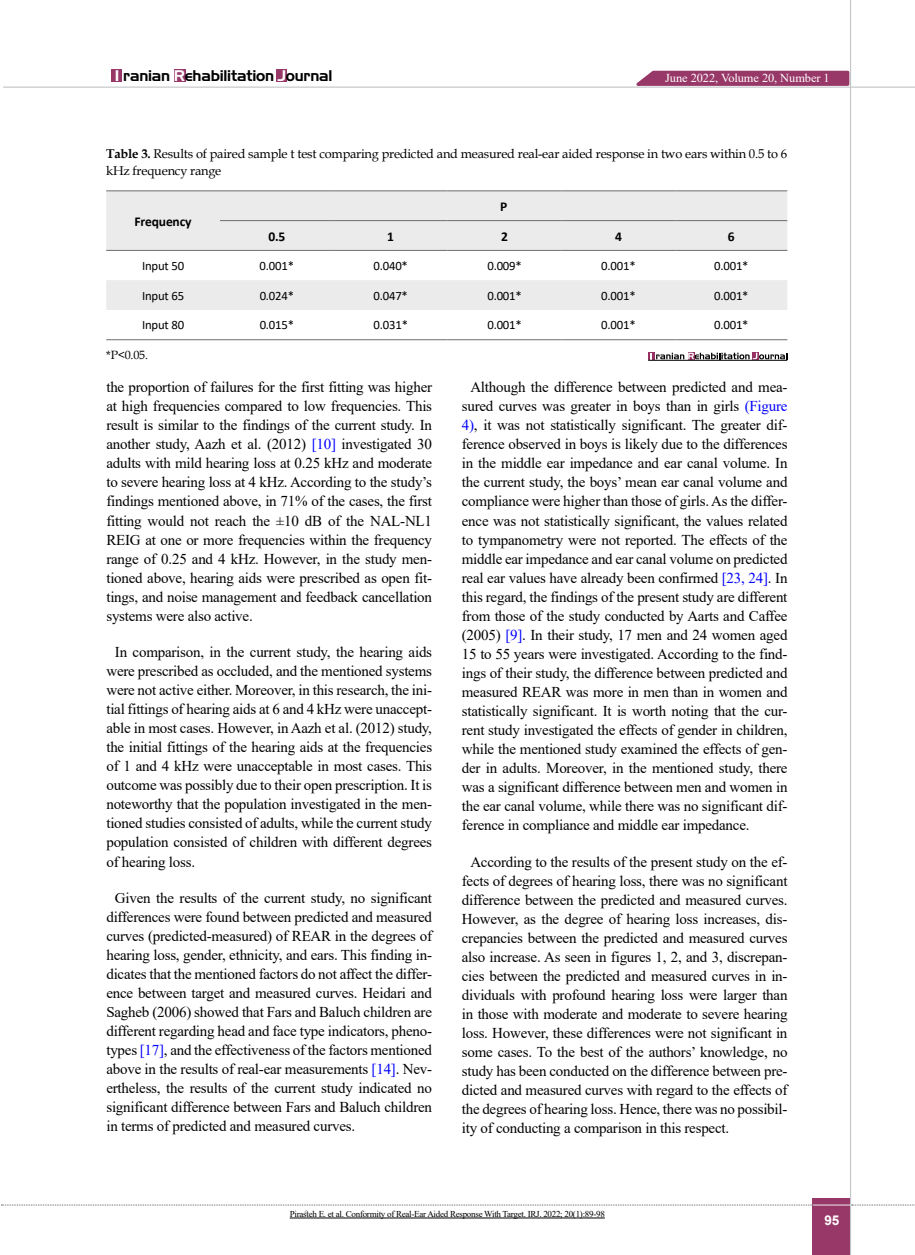
<style>
.page{position:relative;width:915px;height:1255px;background:#fff}
.page>*{position:absolute;margin:0;border:0;box-sizing:border-box;transform-origin:0 0}
.t1{font:15px/19px "Times New Roman";letter-spacing:-.015em;color:#000;text-align:justify}
.t2{font:15px "Aero Regular SWFTE";letter-spacing:-.015em;color:#000}
.t3{font:700 13.5px "Calibri";letter-spacing:-.01em;color:#000}
.t4{font:700 13.5px "Arial";color:#fff}
.t5{font:12.75px/16.5px "Book Antiqua";letter-spacing:-.015em;color:#000}
.t6{font:12.75px "Calibri";letter-spacing:-.015em;color:#000}
.t7{font:12.15px "Times New Roman";letter-spacing:-.005em;color:#fff}
.t8{font:12px "Book Antiqua";color:#000}
.t9{font:9px "Times New Roman";letter-spacing:-.03em;color:#000}
.s1{color:#fff}
.s2{font-weight:700}
.s3{color:#00f}
</style>
<div class="page">
<div style="left:812px;top:1198px;width:38px;height:56px;background:#983868"></div>
<hr style="left:849px;top:0;width:1px;height:1254px;background:#c2c4c6">
<hr style="left:3px;top:87px;width:911px;height:1px;background:#c2c4c6">
<hr style="left:812px;top:1204px;width:38px;height:1px;background:#ebebec">
<svg style="left:1px;top:1204px;width:811px;height:1px"></svg>
<svg style="left:851px;top:1204px;width:64px;height:1px"></svg>
<div style="left:112px;top:69px;width:10px;height:13px;background:#983868"></div>
<div style="left:174px;top:69px;width:12px;height:13px;background:#983868"></div>
<div style="left:276px;top:69px;width:11px;height:13px;background:#983868"></div>
<svg style="left:629px;top:69px;width:221px;height:18px;background:#ac6187"></svg>
<svg style="left:106px;top:191px;width:681px;height:119px;fill:#ebebec"></svg>
<hr style="left:106px;top:339px;width:114px;height:1px;background:#6d6e71">
<hr style="left:220px;top:339px;width:114px;height:1px;background:#6d6e71">
<hr style="left:334px;top:339px;width:113px;height:1px;background:#6d6e71">
<hr style="left:447px;top:339px;width:114px;height:1px;background:#6d6e71">
<hr style="left:561px;top:339px;width:114px;height:1px;background:#6d6e71">
<hr style="left:675px;top:339px;width:112px;height:1px;background:#6d6e71">
<hr style="left:106px;top:190px;width:114px;height:1px;background:#6d6e71">
<hr style="left:220px;top:190px;width:114px;height:1px;background:#6d6e71">
<hr style="left:334px;top:190px;width:113px;height:1px;background:#6d6e71">
<hr style="left:447px;top:190px;width:114px;height:1px;background:#6d6e71">
<hr style="left:561px;top:190px;width:114px;height:1px;background:#6d6e71">
<hr style="left:675px;top:190px;width:112px;height:1px;background:#6d6e71">
<hr style="left:220px;top:220px;width:114px;height:1px;background:#6d6e71">
<hr style="left:334px;top:220px;width:113px;height:1px;background:#6d6e71">
<hr style="left:447px;top:220px;width:114px;height:1px;background:#6d6e71">
<hr style="left:561px;top:220px;width:114px;height:1px;background:#6d6e71">
<hr style="left:675px;top:220px;width:112px;height:1px;background:#6d6e71">
<hr style="left:106px;top:250px;width:114px;height:1px;background:#6d6e71">
<hr style="left:220px;top:250px;width:114px;height:1px;background:#6d6e71">
<hr style="left:334px;top:250px;width:113px;height:1px;background:#6d6e71">
<hr style="left:447px;top:250px;width:114px;height:1px;background:#6d6e71">
<hr style="left:561px;top:250px;width:114px;height:1px;background:#6d6e71">
<hr style="left:675px;top:250px;width:112px;height:1px;background:#6d6e71">
<div style="left:648px;top:351px;width:6px;height:8px;background:#953263"></div>
<svg style="left:650px;top:353px;width:137px;height:6px"></svg>
<hr style="left:648px;top:360px;width:139px;height:1px;background:#000">
<hr style="left:289px;top:1217px;width:315px;height:1px;background:#000">
<p class="t2" style="left:115px;top:67px;width:219px"><span class="s1">I</span> ranian <span class="s1">R</span>ehabilitation <span class="s1">J</span>ournal</p>
<p class="t7" style="left:665px;top:69px;width:166px">June 2022, Volume 20, Number 1</p>
<p class="t5" style="left:106px;top:145px;width:682px"><span class="s2">Table 3.</span> Results of paired sample t test comparing predicted and measured real-ear aided response in two ears within 0.5 to 6 kHz frequency range</p>
<p class="t3" style="left:134px;top:212px;width:59px">Frequency</p>
<p class="t3" style="left:500px;top:197px;width:9px">P</p>
<p class="t3" style="left:268px;top:226px;width:19px">0.5</p>
<p class="t3" style="left:387px;top:226px;width:8px">1</p>
<p class="t3" style="left:501px;top:226px;width:8px">2</p>
<p class="t3" style="left:615px;top:226px;width:8px">4</p>
<p class="t3" style="left:727px;top:226px;width:8px">6</p>
<p class="t6" style="left:142px;top:257px;width:44px">Input 50</p>
<p class="t6" style="left:259px;top:257px;width:36px">0.001*</p>
<p class="t6" style="left:373px;top:257px;width:36px">0.040*</p>
<p class="t6" style="left:487px;top:257px;width:36px">0.009*</p>
<p class="t6" style="left:601px;top:257px;width:36px">0.001*</p>
<p class="t6" style="left:714px;top:257px;width:36px">0.001*</p>
<p class="t6" style="left:142px;top:287px;width:44px">Input 65</p>
<p class="t6" style="left:259px;top:287px;width:36px">0.024*</p>
<p class="t6" style="left:373px;top:287px;width:36px">0.047*</p>
<p class="t6" style="left:487px;top:287px;width:36px">0.001*</p>
<p class="t6" style="left:601px;top:287px;width:36px">0.001*</p>
<p class="t6" style="left:714px;top:287px;width:36px">0.001*</p>
<p class="t6" style="left:142px;top:316px;width:44px">Input 80</p>
<p class="t6" style="left:259px;top:316px;width:36px">0.015*</p>
<p class="t6" style="left:373px;top:316px;width:36px">0.031*</p>
<p class="t6" style="left:487px;top:316px;width:36px">0.001*</p>
<p class="t6" style="left:601px;top:316px;width:36px">0.001*</p>
<p class="t6" style="left:714px;top:316px;width:36px">0.001*</p>
<p class="t8" style="left:106px;top:346px;width:43px">*P&lt;0.05.</p>
<p class="t1" style="left:106px;top:377px;width:327px">the proportion of failures for the first fitting was higher at high frequencies compared to low frequencies. This result is similar to the findings of the current study. In another study, Aazh et al. (2012) <span class="s3">[10]</span> investigated 30 adults with mild hearing loss at 0.25 kHz and moderate to severe hearing loss at 4 kHz. According to the study’s findings mentioned above, in 71% of the cases, the first fitting would not reach the ±10 dB of the NAL-NL1<br>REIG at one or more frequencies within the frequency range of 0.25 and 4 kHz. However, in the study men&shy;tioned above, hearing aids were prescribed as open fit&shy;tings, and noise management and feedback cancellation systems were also active.</p>
<p class="t1" style="left:106px;top:642px;width:327px;text-indent:9px">In comparison, in the current study, the hearing aids were prescribed as occluded, and the mentioned systems were not active either. Moreover, in this research, the ini&shy;tial fittings of hearing aids at 6 and 4 kHz were unaccept&shy;able in most cases. However, in Aazh et al. (2012) study, the initial fittings of the hearing aids at the frequencies of 1 and 4 kHz were unacceptable in most cases. This outcome was possibly due to their open prescription. It is noteworthy that the population investigated in the men&shy;tioned studies consisted of adults, while the current study population consisted of children with different degrees of hearing loss.</p>
<p class="t1" style="left:106px;top:887px;width:327px;text-indent:9px">Given the results of the current study, no significant differences were found between predicted and measured curves (predicted-measured) of REAR in the degrees of hearing loss, gender, ethnicity, and ears. This finding in&shy;dicates that the mentioned factors do not affect the differ&shy;ence between target and measured curves. Heidari and Sagheb (2006) showed that Fars and Baluch children are different regarding head and face type indicators, pheno&shy;types <span class="s3">[17]</span>, and the effectiveness of the factors mentioned above in the results of real-ear measurements <span class="s3">[14]</span>. Nev&shy;ertheless, the results of the current study indicated no significant difference between Fars and Baluch children in terms of predicted and measured curves.</p>
<p class="t1" style="left:461px;top:377px;width:327px;text-indent:9px">Although the difference between predicted and mea&shy;sured curves was greater in boys than in girls <span class="s3">(Figure 4)</span>, it was not statistically significant. The greater dif&shy;ference observed in boys is likely due to the differences in the middle ear impedance and ear canal volume. In the current study, the boys’ mean ear canal volume and compliance were higher than those of girls. As the differ&shy;ence was not statistically significant, the values related to tympanometry were not reported. The effects of the middle ear impedance and ear canal volume on predicted real ear values have already been confirmed <span class="s3">[23, 24]</span>. In this regard, the findings of the present study are different from those of the study conducted by Aarts and Caffee (2005) <span class="s3">[9]</span>. In their study, 17 men and 24 women aged 15 to 55 years were investigated. According to the find&shy;ings of their study, the difference between predicted and measured REAR was more in men than in women and statistically significant. It is worth noting that the cur&shy;rent study investigated the effects of gender in children, while the mentioned study examined the effects of gen&shy;der in adults. Moreover, in the mentioned study, there was a significant difference between men and women in the ear canal volume, while there was no significant dif&shy;ference in compliance and middle ear impedance.</p>
<p class="t1" style="left:461px;top:851px;width:327px;text-indent:9px">According to the results of the present study on the ef&shy;fects of degrees of hearing loss, there was no significant difference between the predicted and measured curves.<br>However, as the degree of hearing loss increases, dis&shy;crepancies between the predicted and measured curves also increase. As seen in figures 1, 2, and 3, discrepan&shy;cies between the predicted and measured curves in in&shy;dividuals with profound hearing loss were larger than in those with moderate and moderate to severe hearing loss. However, these differences were not significant in some cases. To the best of the authors’ knowledge, no study has been conducted on the difference between pre&shy;dicted and measured curves with regard to the effects of the degrees of hearing loss. Hence, there was no possibil&shy;ity of conducting a comparison in this respect.</p>
<p class="t9" style="left:289px;top:1207px;width:316px">Pirasteh E. et al. Conformity of Real-Ear Aided Response With Target. IRJ. 2022; 20(1):89-98</p>
<p class="t4" style="left:824px;top:1210px;width:17px">95</p>
</div>
